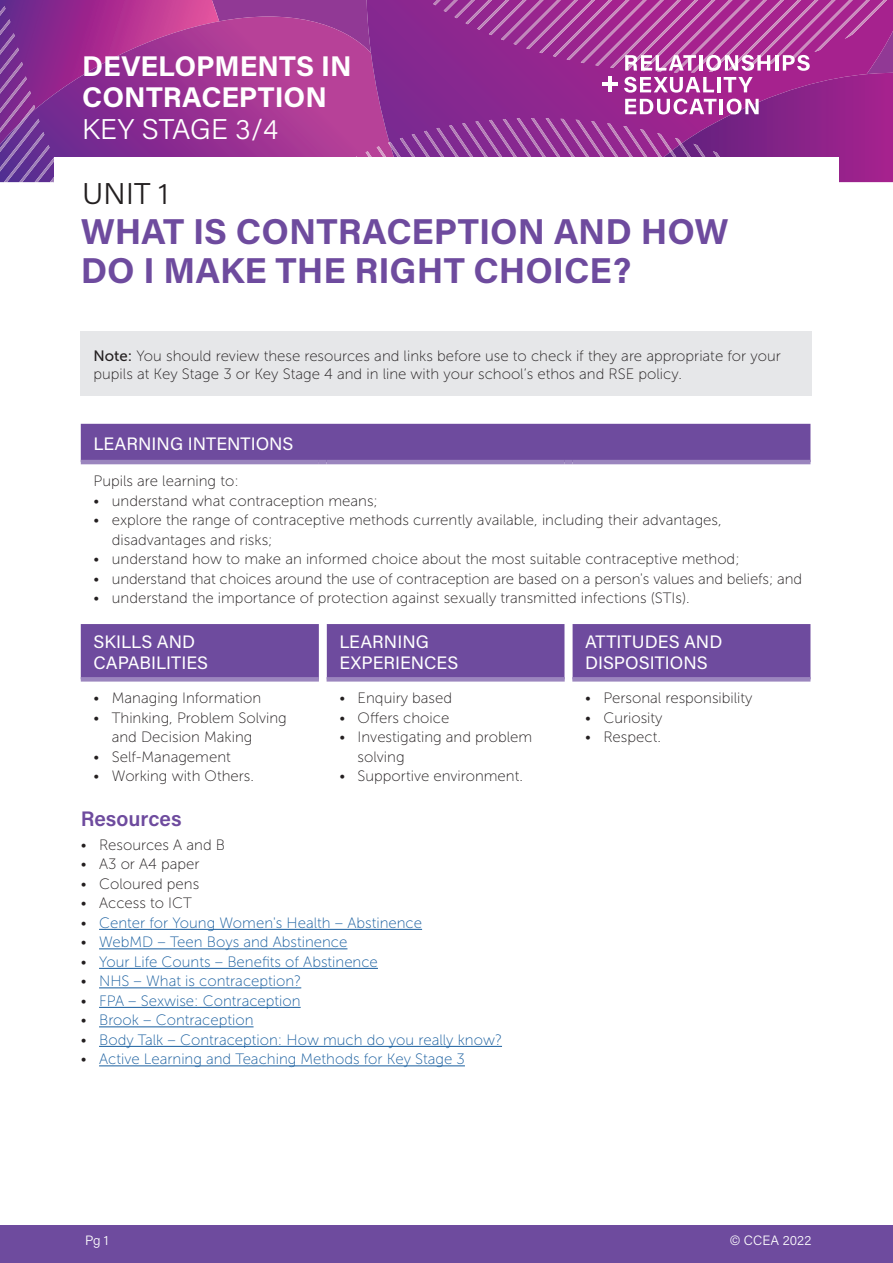
<style>
.page{position:relative;width:893px;height:1263px;background:#fff}
.page>*{position:absolute;margin:0;border:0;box-sizing:border-box;transform-origin:0 0}
.NEW-UNIT-TITLE{font:700 36px/39px "Acumin Pro";color:#6e4b9e}
.NEW-UNIT-NUMBER{font:300 30px "Acumin Pro";color:#231f20}
.t1{font:700 28.5px/31.5px "Acumin Pro";color:#fff}
.t2{font:300 28.5px "Acumin Pro";letter-spacing:.005em;color:#fff}
.NEW-RESOURCES-WORD{font:600 21px "Acumin Pro";color:#6e4b9e}
.NEW-TABLECELL-TITLES{font:18px "Acumin Pro";color:#fff}
.BODY-COPY{font:15px/19.5px "Museo Sans 100";color:#231f20}
.t3{font:15px "Museo Sans 100";color:#175d9e}
.t4{font:300 13.5px "Acumin Pro";letter-spacing:.005em;color:#fff}
.s1{font-family:"Museo Sans 500"}
.s2{color:#231f20}
</style>
<div class="page">
<div style="left:219px;top:0;width:105px;height:17px;background:#913995"></div>
<svg style="left:219px;top:17px;width:105px;height:140px;background:#ad3b96"></svg>
<svg style="left:0;top:0;width:219px;height:182px;background:#8f3092"></svg>
<svg style="left:324px;top:0;width:569px;height:182px;background:#9e3896"></svg>
<hr style="left:609px;top:76px;width:3px;height:16px;background:#fff">
<hr style="left:603px;top:83px;width:15px;height:3px;background:#fff">
<div style="left:54px;top:157px;width:785px;height:58px;background:#fff"></div>
<div style="left:0;top:1225px;width:893px;height:38px;background:#6e4b9e"></div>
<hr style="left:99px;top:929px;width:323px;height:1px;background:#175d9e">
<hr style="left:99px;top:948px;width:248px;height:1px;background:#175d9e">
<hr style="left:99px;top:968px;width:279px;height:1px;background:#175d9e">
<hr style="left:99px;top:987px;width:202px;height:1px;background:#175d9e">
<hr style="left:99px;top:1007px;width:202px;height:1px;background:#175d9e">
<hr style="left:99px;top:1026px;width:155px;height:1px;background:#175d9e">
<hr style="left:99px;top:1046px;width:403px;height:1px;background:#175d9e">
<hr style="left:99px;top:1065px;width:366px;height:1px;background:#175d9e">
<div style="left:81px;top:332px;width:731px;height:64px;background:#e6e7e9"></div>
<div style="left:81px;top:624px;width:729px;height:58px;background:#6e4b9e"></div>
<svg style="left:81px;top:424px;width:729px;height:40px;background:#714fa0"></svg>
<hr style="left:572px;top:460px;width:238px;height:4px;background:#9b85be">
<div style="left:81px;top:677px;width:238px;height:5px;background:#9b85be"></div>
<div style="left:327px;top:677px;width:238px;height:5px;background:#9b85be"></div>
<div style="left:572px;top:677px;width:238px;height:5px;background:#9b85be"></div>
<h3 class="t1" style="left:82px;top:49px;width:271px">DEVELOPMENTS IN<br>CONTRACEPTION</h3>
<h3 class="t2" style="left:82px;top:109px;width:198px">KEY STAGE 3/4</h3>
<p class="NEW-UNIT-NUMBER" style="left:82px;top:173px;width:88px">UNIT 1</p>
<p class="NEW-UNIT-TITLE" style="left:81px;top:210px;width:650px">WHAT IS CONTRACEPTION AND HOW<br>DO I MAKE THE RIGHT CHOICE?</p>
<p class="BODY-COPY" style="left:94px;top:347px;width:689px;line-height:18px"><span class="s1">Note:</span> You should review these resources and links before use to check if they are appropriate for your pupils at Key Stage 3 or Key Stage 4 and in line with your school’s ethos and RSE policy.</p>
<p class="NEW-TABLECELL-TITLES" style="left:94px;top:431px;width:201px">LEARNING INTENTIONS</p>
<p class="BODY-COPY" style="left:94px;top:471px;width:147px">Pupils are learning to:</p>
<p class="BODY-COPY" style="left:94px;top:491px;width:286px">• understand what contraception means;</p>
<p class="BODY-COPY" style="left:112px;top:510px;width:611px;text-indent:-18px">• explore the range of contraceptive methods currently available, including their advantages, disadvantages and risks;</p>
<p class="BODY-COPY" style="left:94px;top:549px;width:648px">• understand how to make an informed choice about the most suitable contraceptive method;</p>
<p class="BODY-COPY" style="left:94px;top:569px;width:710px">• understand that choices around the use of contraception are based on a person's values and beliefs; and</p>
<p class="BODY-COPY" style="left:94px;top:588px;width:598px">• understand the importance of protection against sexually transmitted infections (STIs).</p>
<p class="NEW-TABLECELL-TITLES" style="left:94px;top:629px;width:103px">SKILLS AND</p>
<p class="NEW-TABLECELL-TITLES" style="left:94px;top:650px;width:116px">CAPABILITIES</p>
<p class="NEW-TABLECELL-TITLES" style="left:339px;top:629px;width:91px">LEARNING</p>
<p class="NEW-TABLECELL-TITLES" style="left:339px;top:650px;width:121px">EXPERIENCES</p>
<p class="NEW-TABLECELL-TITLES" style="left:585px;top:629px;width:139px">ATTITUDES AND</p>
<p class="NEW-TABLECELL-TITLES" style="left:585px;top:650px;width:124px">DISPOSITIONS</p>
<p class="BODY-COPY" style="left:94px;top:689px;width:169px">• Managing Information</p>
<p class="BODY-COPY" style="left:112px;top:708px;width:177px;text-indent:-18px">• Thinking, Problem Solving and Decision Making</p>
<p class="BODY-COPY" style="left:94px;top:747px;width:139px">• Self-Management</p>
<p class="BODY-COPY" style="left:94px;top:767px;width:162px">• Working with Others.</p>
<p class="BODY-COPY" style="left:339px;top:689px;width:114px">• Enquiry based</p>
<p class="BODY-COPY" style="left:339px;top:708px;width:111px">• Offers choice</p>
<p class="BODY-COPY" style="left:358px;top:728px;width:176px;text-indent:-18px">• Investigating and problem solving</p>
<p class="BODY-COPY" style="left:339px;top:767px;width:185px">• Supportive environment.</p>
<p class="NEW-RESOURCES-WORD" style="left:81px;top:804px;width:102px">Resources</p>
<p class="BODY-COPY" style="left:81px;top:835px;width:146px">• Resources A and B</p>
<p class="BODY-COPY" style="left:81px;top:855px;width:120px">• A3 or A4 paper</p>
<p class="BODY-COPY" style="left:81px;top:874px;width:120px">• Coloured pens</p>
<p class="BODY-COPY" style="left:81px;top:894px;width:113px">• Access to ICT</p>
<p class="t3" style="left:81px;top:915px;width:343px"><span class="s2">•</span> Center for Young Women's Health – Abstinence</p>
<p class="t3" style="left:81px;top:934px;width:268px"><span class="s2">•</span> WebMD – Teen Boys and Abstinence</p>
<p class="t3" style="left:81px;top:954px;width:299px"><span class="s2">•</span> Your Life Counts – Benefits of Abstinence</p>
<p class="t3" style="left:81px;top:973px;width:222px"><span class="s2">•</span> NHS – What is contraception?</p>
<p class="t3" style="left:81px;top:993px;width:221px"><span class="s2">•</span> FPA – Sexwise: Contraception</p>
<p class="t3" style="left:81px;top:1012px;width:174px"><span class="s2">•</span> Brook – Contraception</p>
<p class="t3" style="left:81px;top:1032px;width:423px"><span class="s2">•</span> Body Talk – Contraception: How much do you really know?</p>
<p class="t3" style="left:81px;top:1051px;width:386px"><span class="s2">•</span> Active Learning and Teaching Methods for Key Stage 3</p>
<p class="BODY-COPY" style="left:585px;top:689px;width:169px">• Personal responsibility</p>
<p class="BODY-COPY" style="left:585px;top:708px;width:79px">• Curiosity</p>
<p class="BODY-COPY" style="left:585px;top:728px;width:77px">• Respect.</p>
<p class="t4" style="left:85px;top:1231px;width:25px">Pg 1</p>
<p class="t4" style="left:730px;top:1231px;width:83px">© CCEA 2022</p>
</div>
